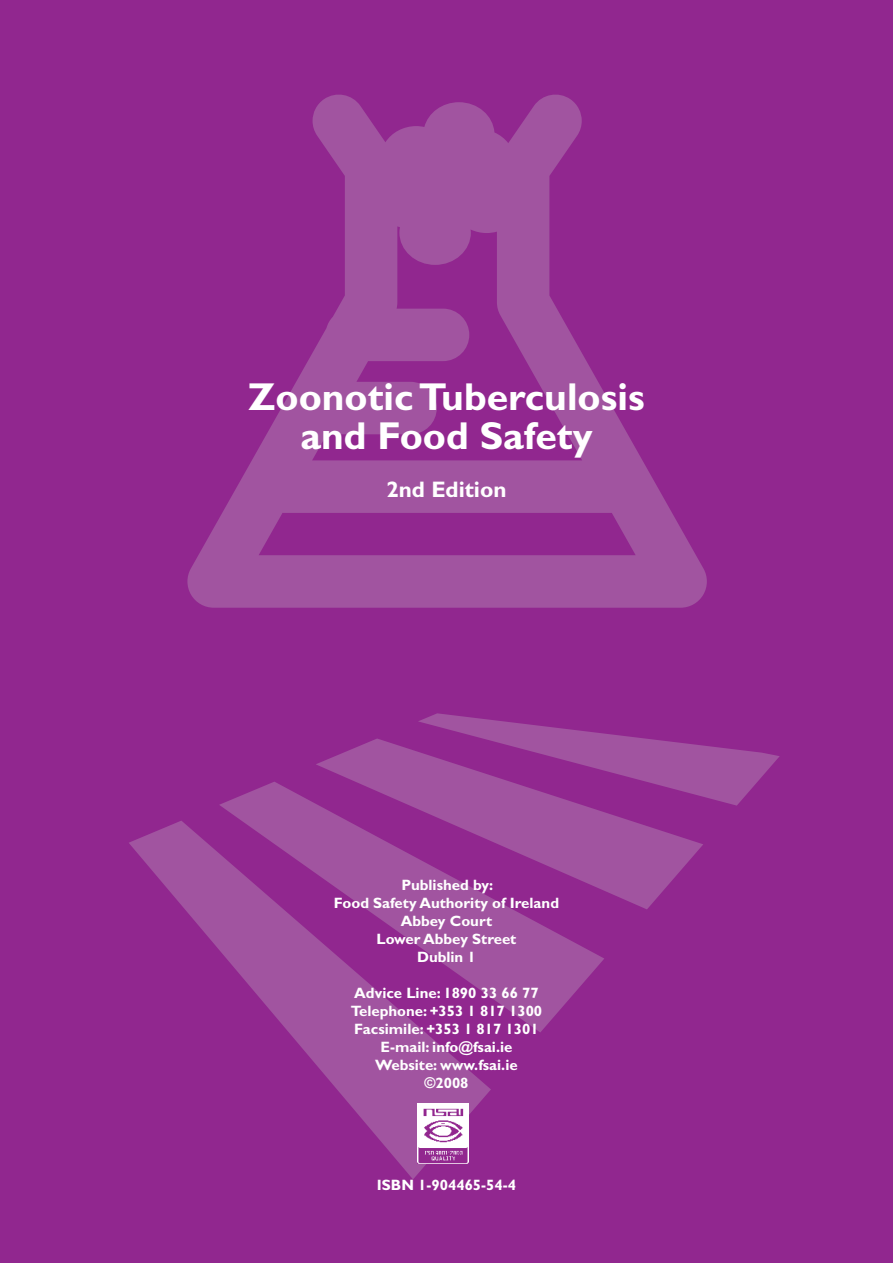
<style>
.page{position:relative;width:893px;height:1263px;background:#91278f}
.page>*{position:absolute;margin:0;border:0;box-sizing:border-box;transform-origin:0 0}
.t1{font:700 39px/39px "Gill Sans";color:#fff;text-align:center}
.t2{font:700 22.5px "Gill Sans";color:#fff}
.t3{font:700 15px/18px "Gill Sans";color:#fff;text-align:center}
</style>
<div class="page">
<svg style="left:187px;top:94px;width:520px;height:514px"></svg>
<svg style="left:219px;top:782px;width:385px;height:250px;fill:#a154a0"></svg>
<svg style="left:129px;top:821px;width:362px;height:358px"></svg>
<svg style="left:316px;top:738px;width:387px;height:171px;fill:#a154a0"></svg>
<svg style="left:418px;top:713px;width:362px;height:93px"></svg>
<img style="left:417px;top:1103px;width:51px;height:60px">
<h1 class="t1" style="left:248px;top:377px;width:398px">Zoonotic Tuberculosis and Food Safety</h1>
<h2 class="t2" style="left:386px;top:476px;width:122px">2nd Edition</h2>
<p class="t3" style="left:334px;top:875px;width:227px">Published by:<br>Food Safety Authority of Ireland<br>Abbey Court<br>Lower Abbey Street<br>Dublin 1</p>
<p class="t3" style="left:351px;top:983px;width:193px">Advice Line: 1890 33 66 77<br>Telephone: +353 1 817 1300<br>Facsimile: +353 1 817 1301<br>E-mail: info@fsai.ie<br>Website: www.fsai.ie<br>©2008</p>
<p class="t3" style="left:377px;top:1175px;width:141px">ISBN 1-904465-54-4</p>
</div>
